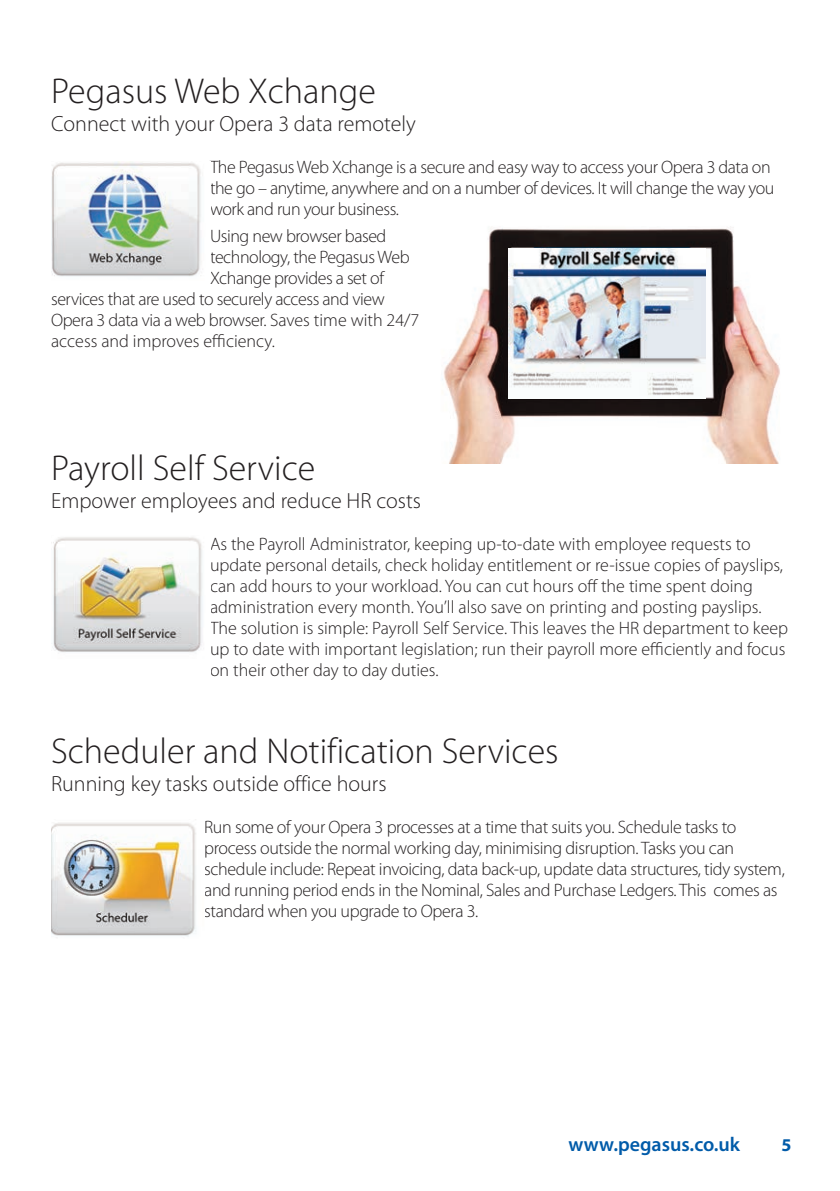
<style>
.page{position:relative;width:840px;height:1191px;background:#fff}
.page>*{position:absolute;margin:0;border:0;box-sizing:border-box;transform-origin:0 0}
.t1{font:300 36px "Myriad Pro";color:#231f20}
.t2{font:300 22px "Myriad Pro";color:#231f20}
.t3{font:600 20px "Myriad Pro";color:#015ba9}
.t4{font:300 18px/21px "Myriad Pro";letter-spacing:-.02em;color:#231f20}
.t5{font:300 18px/21px "Myriad Pro";color:#231f20}
.t6{font:700 18px "Myriad Pro";color:#015ba9}
</style>
<div class="page">
<img style="left:51px;top:162px;width:150px;height:115px">
<img style="left:51px;top:537px;width:152px;height:115px">
<img style="left:51px;top:822px;width:145px;height:115px">
<img style="left:442px;top:226px;width:338px;height:237px">
<img style="left:508px;top:248px;width:197px;height:150px">
<h1 class="t1" style="left:51px;top:78px;width:326px">Pegasus Web Xchange</h1>
<p class="t2" style="left:51px;top:116px;width:366px">Connect with your Opera 3 data remotely</p>
<p class="t4" style="left:210px;top:158px;width:565px">The Pegasus Web Xchange is a secure and easy way to access your Opera 3 data on the go – anytime, anywhere and on a number of devices. It will change the way you work and run your business.</p>
<p class="t4" style="left:210px;top:227px;width:178px">Using new browser based</p>
<p class="t4" style="left:210px;top:248px;width:201px">technology, the Pegasus Web</p>
<p class="t4" style="left:210px;top:269px;width:175px">Xchange provides a set of</p>
<p class="t4" style="left:51px;top:290px;width:335px">services that are used to securely access and view</p>
<p class="t4" style="left:51px;top:311px;width:369px">Opera 3 data via a web browser. Saves time with 24/7</p>
<p class="t5" style="left:51px;top:332px;width:225px">access and improves efficiency.</p>
<h1 class="t1" style="left:51px;top:454px;width:265px">Payroll Self Service</h1>
<p class="t2" style="left:51px;top:492px;width:371px">Empower employees and reduce HR costs</p>
<p class="t5" style="left:210px;top:535px;width:579px">As the Payroll Administrator, keeping up-to-date with employee requests to update personal details, check holiday entitlement or re-issue copies of payslips, can add hours to your workload. You can cut hours off the time spent doing administration every month. You’ll also save on printing and posting payslips.<br>The solution is simple: Payroll Self Service. This leaves the HR department to keep up to date with important legislation; run their payroll more efficiently and focus on their other day to day duties.</p>
<h1 class="t1" style="left:51px;top:737px;width:508px">Scheduler and Notification Services</h1>
<p class="t2" style="left:51px;top:775px;width:337px">Running key tasks outside office hours</p>
<p class="t4" style="left:204px;top:818px;width:581px">Run some of your Opera 3 processes at a time that suits you. Schedule tasks to process outside the normal working day, minimising disruption. Tasks you can schedule include: Repeat invoicing, data back-up, update data structures, tidy system, and running period ends in the Nominal, Sales and Purchase Ledgers. This comes as standard when you upgrade to Opera 3.</p>
<p class="t3" style="left:568px;top:1132px;width:173px">www.pegasus.co.uk</p>
<p class="t6" style="left:781px;top:1134px;width:11px">5</p>
</div>
